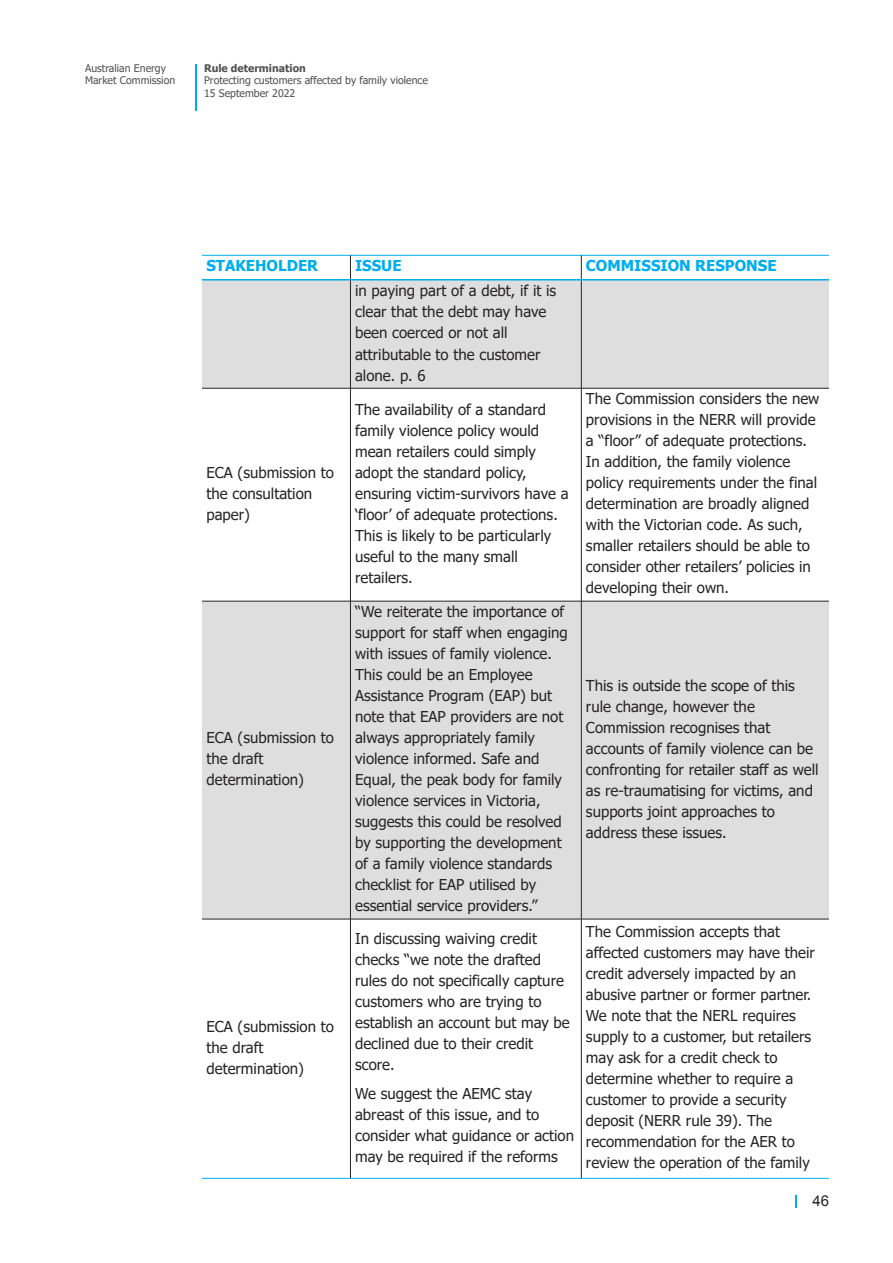
<style>
.page{position:relative;width:893px;height:1263px;background:#fff}
.page>*{position:absolute;margin:0;border:0;box-sizing:border-box;transform-origin:0 0}
.t1{font:15px/21px "Tahoma";color:#272526}
.t2{font:700 15px "Tahoma";color:#00aded}
.t3{font:15px "Arial";color:#272526}
.t4{font:10.5px/12.6px "Tahoma";color:#525152}
.t5{font:700 10.5px "Tahoma";color:#525152}
</style>
<div class="page">
<div style="left:202px;top:280px;width:379px;height:108px;background:#dfdede"></div>
<div style="left:581px;top:280px;width:248px;height:108px;background:#dfdede"></div>
<div style="left:202px;top:601px;width:148px;height:318px;background:#dfdede"></div>
<div style="left:350px;top:601px;width:231px;height:318px;background:#dfdede"></div>
<div style="left:581px;top:601px;width:248px;height:318px;background:#dfdede"></div>
<hr style="left:202px;top:255px;width:627px;height:1px;background:#00aded">
<hr style="left:202px;top:279px;width:627px;height:1px;background:#00aded">
<hr style="left:202px;top:388px;width:627px;height:1px;background:#272526">
<hr style="left:202px;top:601px;width:627px;height:1px;background:#272526">
<hr style="left:202px;top:919px;width:627px;height:1px;background:#272526">
<hr style="left:202px;top:1178px;width:627px;height:1px;background:#00aded">
<svg style="left:350px;top:255px;width:1px;height:24px"></svg>
<hr style="left:350px;top:280px;width:1px;height:108px;background:#272526">
<hr style="left:350px;top:388px;width:1px;height:213px;background:#272526">
<hr style="left:350px;top:601px;width:1px;height:318px;background:#272526">
<hr style="left:350px;top:919px;width:1px;height:259px;background:#272526">
<svg style="left:581px;top:255px;width:1px;height:24px"></svg>
<hr style="left:581px;top:280px;width:1px;height:108px;background:#272526">
<hr style="left:581px;top:388px;width:1px;height:213px;background:#272526">
<hr style="left:581px;top:601px;width:1px;height:318px;background:#272526">
<hr style="left:581px;top:919px;width:1px;height:259px;background:#272526">
<hr style="left:196px;top:64px;width:1px;height:47px;background:#00aded">
<svg style="left:795px;top:1195px;width:1px;height:13px"></svg>
<p class="t4" style="left:85px;top:61px;width:92px">Australian Energy<br>Market Commission</p>
<p class="t5" style="left:204px;top:61px;width:103px">Rule determination</p>
<p class="t4" style="left:204px;top:74px;width:225px">Protecting customers affected by family violence<br>15 September 2022</p>
<p class="t2" style="left:206px;top:256px;width:113px">STAKEHOLDER</p>
<p class="t2" style="left:355px;top:256px;width:48px">ISSUE</p>
<p class="t2" style="left:586px;top:256px;width:192px">COMMISSION RESPONSE</p>
<p class="t1" style="left:355px;top:280px;width:203px">in paying part of a debt, if it is clear that the debt may have been coerced or not all attributable to the customer alone. p. 6</p>
<p class="t1" style="left:206px;top:461px;width:129px">ECA (submission to the consultation paper)</p>
<p class="t1" style="left:206px;top:727px;width:129px">ECA (submission to the draft determination)</p>
<p class="t1" style="left:206px;top:1015px;width:129px">ECA (submission to the draft determination)</p>
<p class="t1" style="left:355px;top:398px;width:215px">The availability of a standard family violence policy would mean retailers could simply adopt the standard policy, ensuring victim-survivors have a ‘floor’ of adequate protections.<br>This is likely to be particularly useful to the many small retailers.</p>
<p class="t1" style="left:586px;top:388px;width:235px">The Commission considers the new provisions in the NERR will provide a “floor” of adequate protections.<br>In addition, the family violence policy requirements under the final determination are broadly aligned with the Victorian code. As such, smaller retailers should be able to consider other retailers’ policies in developing their own.</p>
<p class="t1" style="left:355px;top:601px;width:214px">“We reiterate the importance of support for staff when engaging with issues of family violence.<br>This could be an Employee<br>Assistance Program (EAP) but note that EAP providers are not always appropriately family violence informed. Safe and<br>Equal, the peak body for family violence services in Victoria, suggests this could be resolved by supporting the development of a family violence standards checklist for EAP utilised by essential service providers.”</p>
<p class="t1" style="left:355px;top:927px;width:216px">In discussing waiving credit checks “we note the drafted rules do not specifically capture customers who are trying to establish an account but may be declined due to their credit score.</p>
<p class="t1" style="left:355px;top:1083px;width:221px">We suggest the AEMC stay abreast of this issue, and to consider what guidance or action may be required if the reforms</p>
<p class="t1" style="left:586px;top:674px;width:234px">This is outside the scope of this rule change, however the<br>Commission recognises that accounts of family violence can be confronting for retailer staff as well as re-traumatising for victims, and supports joint approaches to address these issues.</p>
<p class="t1" style="left:586px;top:921px;width:230px">The Commission accepts that affected customers may have their credit adversely impacted by an abusive partner or former partner.<br>We note that the NERL requires supply to a customer, but retailers may ask for a credit check to determine whether to require a customer to provide a security deposit (NERR rule 39). The recommendation for the AER to review the operation of the family</p>
<p class="t3" style="left:812px;top:1192px;width:18px">46</p>
</div>
